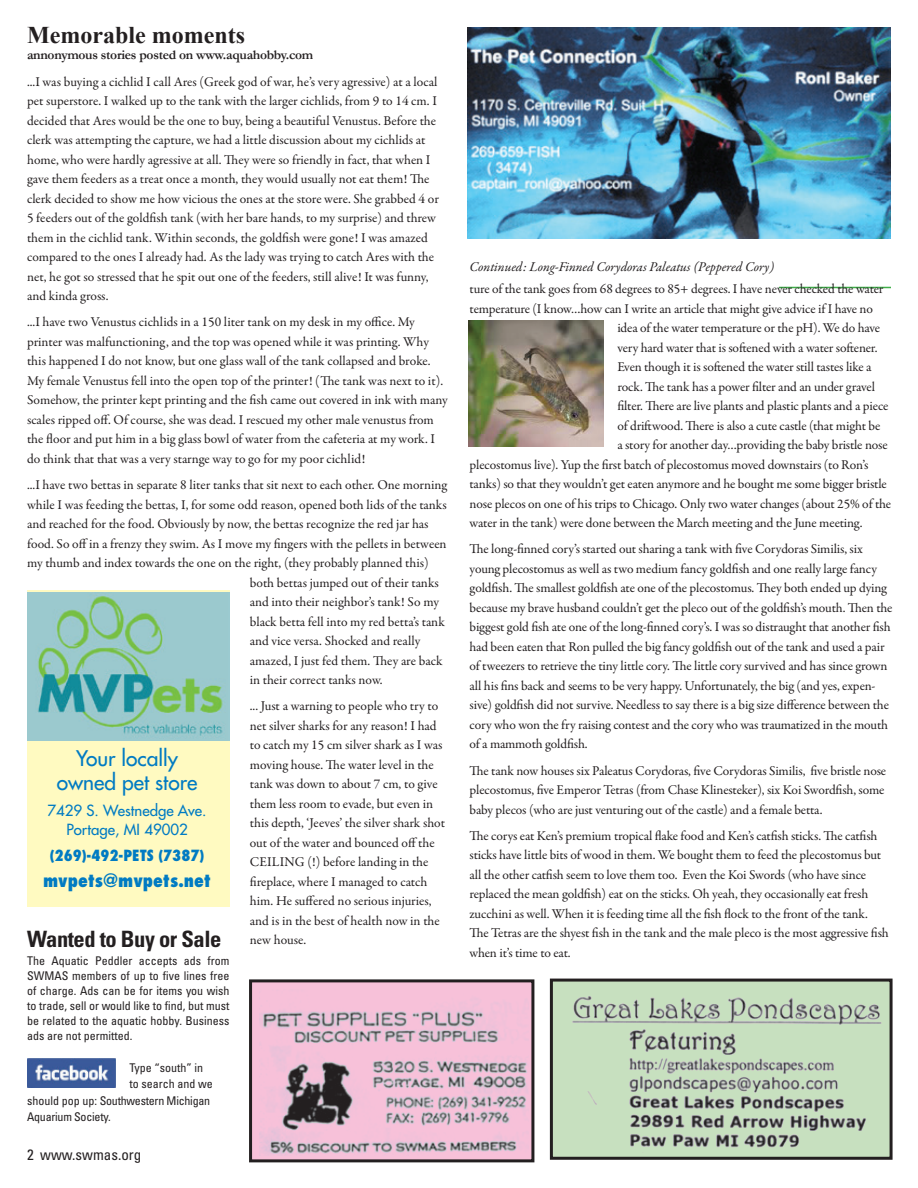
<style>
.page{position:relative;width:918px;height:1188px;background:#fff}
.page>*{position:absolute;margin:0;border:0;box-sizing:border-box;transform-origin:0 0}
.t1{font:700 24px "Times New Roman";color:#231f20}
.t2{font:700 condensed 22.5px "Univers";letter-spacing:-.02em;color:#231f20}
.t3{font:21px/24px "Futura";color:#007bc3;text-align:center}
.t4{font:800 condensed 18px "Futura";color:#007bc3}
.t5{font:15px/19.5px "Futura";color:#007bc3;text-align:center}
.t6{font:800 condensed 15px "Futura";color:#007bc3}
.t7{font:condensed 15px "Univers";color:#231f20}
.t8{font:13.5px/19.5px "Garamond Premr Pro";letter-spacing:-.01em;color:#231f20}
.t9{font:italic 13.5px "Garamond Premr Pro";letter-spacing:-.005em;color:#231f20}
.t10{font:700 13.5px "Garamond";letter-spacing:-.02em;color:#231f20}
.t11{font:condensed 12px/15px "Univers";color:#231f20;text-align:justify}
.t12{font:condensed 12px "Univers";letter-spacing:-.02em;color:#231f20}
</style>
<div class="page">
<hr style="left:779px;top:287px;width:112px;height:1px;background:#40ae49">
<img style="left:467px;top:27px;width:424px;height:212px">
<div style="left:27px;top:590px;width:203px;height:316px;background:#fffac1"></div>
<img style="left:27px;top:592px;width:203px;height:149px">
<img style="left:27px;top:1058px;width:89px;height:30px">
<div style="left:551px;top:980px;width:340px;height:178px;background:#c7e0bf"></div>
<div style="left:550px;top:979px;width:343px;height:181px;border:3px solid #231f20"></div>
<img style="left:572px;top:996px;width:310px;height:152px">
<div style="left:251px;top:981px;width:282px;height:180px;background:#f7c1d9"></div>
<div style="left:249px;top:979px;width:285px;height:183px;border:3px solid #231f20"></div>
<img style="left:259px;top:1003px;width:269px;height:153px">
<img style="left:468px;top:321px;width:136px;height:126px">
<h1 class="t1" style="left:27px;top:21px;width:219px">Memorable moments</h1>
<p class="t10" style="left:27px;top:47px;width:288px">annonymous stories posted on www.aquahobby.com</p>
<p class="t8" style="left:27px;top:72px;width:413px">...I was buying a cichlid I call Ares (Greek god of war, he’s very agressive) at a local pet superstore. I walked up to the tank with the larger cichlids, from 9 to 14 cm. I decided that Ares would be the one to buy, being a beautiful Venustus. Before the clerk was attempting the capture, we had a little discussion about my cichlids at home, who were hardly agressive at all. They were so friendly in fact, that when I gave them feeders as a treat once a month, they would usually not eat them! The clerk decided to show me how vicious the ones at the store were. She grabbed 4 or 5 feeders out of the goldfish tank (with her bare hands, to my surprise) and threw them in the cichlid tank. Within seconds, the goldfish were gone! I was amazed compared to the ones I already had. As the lady was trying to catch Ares with the net, he got so stressed that he spit out one of the feeders, still alive! It was funny, and kinda gross.</p>
<p class="t8" style="left:27px;top:313px;width:422px">...I have two Venustus cichlids in a 150 liter tank on my desk in my office. My printer was malfunctioning, and the top was opened while it was printing. Why this happened I do not know, but one glass wall of the tank collapsed and broke.<br>My female Venustus fell into the open top of the printer! (The tank was next to it).<br>Somehow, the printer kept printing and the fish came out covered in ink with many scales ripped off. Of course, she was dead. I rescued my other male venustus from the floor and put him in a big glass bowl of water from the cafeteria at my work. I do think that that was a very starnge way to go for my poor cichlid!</p>
<p class="t8" style="left:27px;top:475px;width:421px">...I have two bettas in separate 8 liter tanks that sit next to each other. One morning</p>
<p class="t8" style="left:27px;top:495px;width:421px">while I was feeding the bettas, I, for some odd reason, opened both lids of the tanks</p>
<p class="t8" style="left:27px;top:514px;width:403px">and reached for the food. Obviously by now, the bettas recognize the red jar has</p>
<p class="t8" style="left:27px;top:534px;width:421px">food. So off in a frenzy they swim. As I move my fingers with the pellets in between</p>
<p class="t8" style="left:27px;top:553px;width:403px">my thumb and index towards the one on the right, (they probably planned this)</p>
<p class="t8" style="left:250px;top:573px;width:191px">both bettas jumped out of their tanks</p>
<p class="t8" style="left:250px;top:592px;width:191px">and into their neighbor’s tank! So my</p>
<p class="t8" style="left:250px;top:612px;width:197px">black betta fell into my red betta’s tank</p>
<p class="t8" style="left:250px;top:631px;width:172px">and vice versa. Shocked and really</p>
<p class="t8" style="left:250px;top:651px;width:194px">amazed, I just fed them. They are back</p>
<p class="t8" style="left:250px;top:670px;width:134px">in their correct tanks now.</p>
<p class="t8" style="left:250px;top:697px;width:197px">... Just a warning to people who try to net silver sharks for any reason! I had to catch my 15 cm silver shark as I was moving house. The water level in the tank was down to about 7 cm, to give them less room to evade, but even in this depth, ‘Jeeves’ the silver shark shot out of the water and bounced off the CEILING (!) before landing in the fireplace, where I managed to catch him. He suffered no serious injuries, and is in the best of health now in the new house.</p>
<h3 class="t3" style="left:57px;top:746px;width:142px">Your locally owned pet store</h3>
<p class="t5" style="left:48px;top:800px;width:160px">7429 S. Westnedge Ave.<br>Portage, MI 49002</p>
<p class="t6" style="left:50px;top:846px;width:156px">(269)-492-pets (7387)</p>
<h3 class="t4" style="left:43px;top:869px;width:169px">mvpets@mvpets.net</h3>
<h2 class="t2" style="left:27px;top:925px;width:196px">Wanted to Buy or Sale</h2>
<p class="t11" style="left:27px;top:953px;width:204px">The Aquatic Peddler accepts ads from SWMAS members of up to five lines free of charge. Ads can be for items you wish to trade, sell or would like to find, but must be related to the aquatic hobby. Business ads are not permitted.</p>
<p class="t11" style="left:129px;top:1060px;width:75px">Type “south” in</p>
<p class="t11" style="left:129px;top:1076px;width:85px">to search and we</p>
<p class="t12" style="left:27px;top:1093px;width:185px">should pop up: Southwestern Michigan</p>
<p class="t12" style="left:27px;top:1110px;width:85px">Aquarium Society.</p>
<p class="t7" style="left:27px;top:1145px;width:116px">2 www.swmas.org</p>
<p class="t9" style="left:470px;top:258px;width:306px">Continued: Long-Finned Corydoras Paleatus (Peppered Cory)</p>
<p class="t8" style="left:470px;top:280px;width:415px">ture of the tank goes from 68 degrees to 85+ degrees. I have never checked the water</p>
<p class="t8" style="left:470px;top:299px;width:405px">temperature (I know…how can I write an article that might give advice if I have no</p>
<p class="t8" style="left:617px;top:319px;width:264px">idea of the water temperature or the pH). We do have</p>
<p class="t8" style="left:617px;top:338px;width:262px">very hard water that is softened with a water softener.</p>
<p class="t8" style="left:617px;top:358px;width:256px">Even though it is softened the water still tastes like a</p>
<p class="t8" style="left:617px;top:377px;width:259px">rock. The tank has a power filter and an under gravel</p>
<p class="t8" style="left:617px;top:397px;width:273px">filter. There are live plants and plastic plants and a piece</p>
<p class="t8" style="left:617px;top:416px;width:265px">of driftwood. There is also a cute castle (that might be</p>
<p class="t8" style="left:617px;top:436px;width:272px">a story for another day…providing the baby bristle nose</p>
<p class="t8" style="left:470px;top:455px;width:400px">plecostomus live). Yup the first batch of plecostomus moved downstairs (to Ron’s</p>
<p class="t8" style="left:470px;top:475px;width:419px">tanks) so that they wouldn’t get eaten anymore and he bought me some bigger bristle</p>
<p class="t8" style="left:470px;top:494px;width:423px">nose plecos on one of his trips to Chicago. Only two water changes (about 25% of the</p>
<p class="t8" style="left:470px;top:514px;width:395px">water in the tank) were done between the March meeting and the June meeting.</p>
<p class="t8" style="left:470px;top:540px;width:424px">The long-finned cory’s started out sharing a tank with five Corydoras Similis, six young plecostomus as well as two medium fancy goldfish and one really large fancy goldfish. The smallest goldfish ate one of the plecostomus. They both ended up dying because my brave husband couldn’t get the pleco out of the goldfish’s mouth. Then the biggest gold fish ate one of the long-finned cory’s. I was so distraught that another fish had been eaten that Ron pulled the big fancy goldfish out of the tank and used a pair of tweezers to retrieve the tiny little cory. The little cory survived and has since grown all his fins back and seems to be very happy. Unfortunately, the big (and yes, expen&shy;sive) goldfish did not survive. Needless to say there is a big size difference between the cory who won the fry raising contest and the cory who was traumatized in the mouth of a mammoth goldfish.</p>
<p class="t8" style="left:470px;top:761px;width:418px">The tank now houses six Paleatus Corydoras, five Corydoras Similis, five bristle nose plecostomus, five Emperor Tetras (from Chase Klinesteker), six Koi Swordfish, some baby plecos (who are just venturing out of the castle) and a female betta.</p>
<p class="t8" style="left:470px;top:826px;width:421px">The corys eat Ken’s premium tropical flake food and Ken’s catfish sticks. The catfish sticks have little bits of wood in them. We bought them to feed the plecostomus but all the other catfish seem to love them too. Even the Koi Swords (who have since replaced the mean goldfish) eat on the sticks. Oh yeah, they occasionally eat fresh zucchini as well. When it is feeding time all the fish flock to the front of the tank.<br>The Tetras are the shyest fish in the tank and the male pleco is the most aggressive fish when it’s time to eat.</p>
</div>
